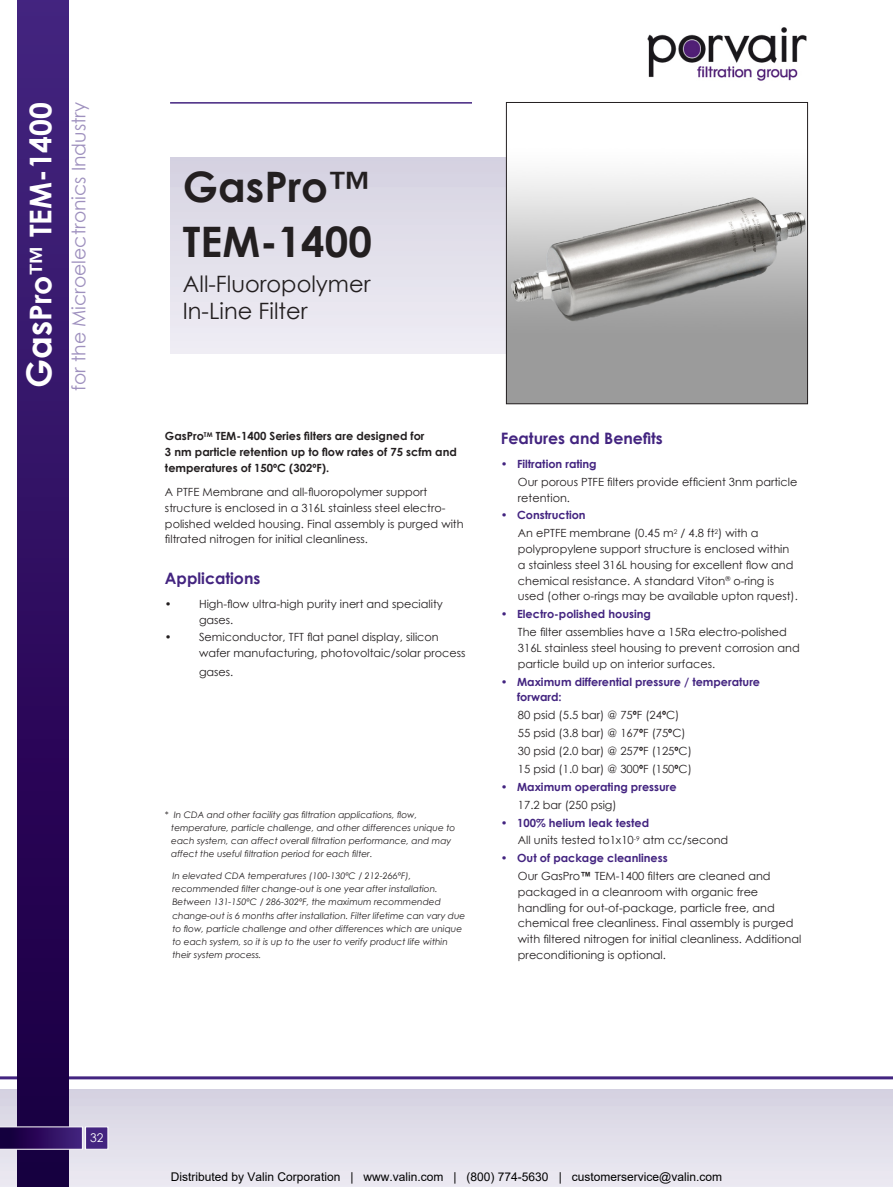
<style>
.page{position:relative;width:893px;height:1187px;background:#fff}
.page>*{position:absolute;margin:0;border:0;box-sizing:border-box;transform-origin:0 0}
.Product_Name{font:700 42px "Century Gothic";color:#231f20}
.t1{font:700 30px "Century Gothic";color:#fff}
.Product_Title_Header{font:22.5px "Century Gothic";color:#231f20}
.t2{font:18.75px "Century Gothic";color:#9e90be}
.Footnote{font:700 15.75px "Century Gothic";color:#432480}
.Sub_Header{font:700 15.75px "Century Gothic";color:#432480}
.t3{font:12px "Arial";color:#000}
.t4{font:12px "Century Gothic";color:#fff}
.Bulleted_Body_Text{font:11.25px/15.8px "Century Gothic";color:#231f20}
.Body_Text{font:11.25px/15.8px "Century Gothic";color:#231f20}
.Bulleted_Body_Text-2{font:700 11.25px/15.8px "Century Gothic";color:#432480}
.Body_Text-2{font:700 11.25px/15.8px "Century Gothic";color:#231f20}
.Footnote-2{font:italic 9px/13.2px "Century Gothic";color:#231f20}
.s1{font-size:34.5px}
.s2{font-weight:400}
.s3{font-weight:700}
.s4{font-family:"Arial";font-weight:700}
</style>
<div class="page">
<div style="left:0;top:1089px;width:893px;height:97px;background:linear-gradient(to right,#dfdce8,#e1dfea)"></div>
<div style="left:170px;top:157px;width:574px;height:196px;background:linear-gradient(to bottom,#d5d2e1,#efedf5)"></div>
<img style="left:508px;top:157px;width:298px;height:245px">
<div style="left:506px;top:102px;width:302px;height:302px;border:1px solid #231f20"></div>
<hr style="left:0;top:1076px;width:893px;height:3px;background:#432480">
<hr style="left:170px;top:102px;width:302px;height:2px;background:#432480">
<div style="left:17px;top:0;width:51px;height:1186px;background:linear-gradient(to bottom,#442480,#190040)"></div>
<img style="left:647px;top:27px;width:160px;height:54px">
<svg style="left:0;top:1126px;width:108px;height:23px;background:#432871"></svg>
<p class="t1" style="left:18px;top:388px;width:287px;rotate:-90deg"><span class="s1">Gas</span>Pro™ TEM-1400</p>
<p class="t2" style="left:66px;top:391px;width:290px;rotate:-90deg">for the Microelectronics Industry</p>
<p class="Product_Name" style="left:183px;top:154px;width:189px">GasPro™</p>
<p class="Product_Name" style="left:183px;top:209px;width:190px">TEM-1400</p>
<p class="Product_Title_Header" style="left:183px;top:268px;width:189px">All-Fluoropolymer</p>
<p class="Product_Title_Header" style="left:183px;top:295px;width:126px">In-Line Filter</p>
<p class="Body_Text-2" style="left:165px;top:428px;width:293px">GasPro<sup>TM</sup> TEM-1400 Series filters are designed for<br>3 nm particle retention up to flow rates of 75 scfm and temperatures of 150ºC (302ºF).</p>
<p class="Body_Text" style="left:165px;top:484px;width:300px">A PTFE Membrane and all-fluoropolymer support structure is enclosed in a 316L stainless steel electro&shy;polished welded housing. Final assembly is purged with filtrated nitrogen for initial cleanliness.</p>
<p class="Sub_Header" style="left:165px;top:566px;width:97px">Applications</p>
<p class="Bulleted_Body_Text" style="left:165px;top:595px;width:8px">•</p>
<p class="Bulleted_Body_Text" style="left:199px;top:595px;width:245px">High-flow ultra-high purity inert and speciality gases.</p>
<p class="Bulleted_Body_Text" style="left:165px;top:629px;width:8px">•</p>
<p class="Bulleted_Body_Text" style="left:199px;top:629px;width:268px">Semiconductor, TFT flat panel display, silicon wafer manufacturing, photovoltaic/solar process</p>
<p class="Bulleted_Body_Text" style="left:199px;top:664px;width:36px">gases.</p>
<p class="Footnote-2" style="left:171px;top:807px;width:285px;text-indent:-6px">* In CDA and other facility gas filtration applications, flow, temperature, particle challenge, and other differences unique to each system, can affect overall filtration performance, and may affect the useful filtration period for each filter.</p>
<p class="Footnote-2" style="left:172px;top:869px;width:294px">In elevated CDA temperatures (100-130ºC / 212-266ºF), recommended filter change-out is one year after installation.<br>Between 131-150ºC / 286-302ºF, the maximum recommended change-out is 6 months after installation. Filter lifetime can vary due to flow, particle challenge and other differences which are unique to each system, so it is up to the user to verify product life within their system process.</p>
<p class="Footnote" style="left:501px;top:426px;width:163px">Features and Benefits</p>
<p class="Bulleted_Body_Text-2" style="left:501px;top:455px;width:97px"><span class="s2">•</span> Filtration rating</p>
<p class="Bulleted_Body_Text" style="left:518px;top:473px;width:281px">Our porous PTFE filters provide efficient 3nm particle retention.</p>
<p class="Bulleted_Body_Text-2" style="left:501px;top:507px;width:86px"><span class="s2">•</span> Construction</p>
<p class="Bulleted_Body_Text" style="left:518px;top:525px;width:281px">An ePTFE membrane (0.45 m<sup>2</sup> / 4.8 ft<sup>2</sup>) with a polypropylene support structure is enclosed within a stainless steel 316L housing for excellent flow and chemical resistance. A standard Viton<sup>®</sup> o-ring is used (other o-rings may be available upton rquest).</p>
<p class="Bulleted_Body_Text-2" style="left:501px;top:605px;width:152px"><span class="s2">•</span> Electro-polished housing</p>
<p class="Bulleted_Body_Text" style="left:518px;top:624px;width:283px">The filter assemblies have a 15Ra electro-polished<br>316L stainless steel housing to prevent corrosion and particle build up on interior surfaces.</p>
<p class="Bulleted_Body_Text-2" style="left:517px;top:673px;width:245px;text-indent:-16px"><span class="s2">•</span> Maximum differential pressure / temperature forward:</p>
<p class="Bulleted_Body_Text" style="left:518px;top:707px;width:163px">80 psid (5.5 bar) @ 75<span class="s3">º</span>F (24<span class="s3">º</span>C)</p>
<p class="Bulleted_Body_Text" style="left:518px;top:725px;width:169px">55 psid (3.8 bar) @ 167<span class="s3">º</span>F (75<span class="s3">º</span>C)</p>
<p class="Bulleted_Body_Text" style="left:518px;top:742px;width:175px">30 psid (2.0 bar) @ 257<span class="s3">º</span>F (125<span class="s3">º</span>C)</p>
<p class="Bulleted_Body_Text" style="left:518px;top:760px;width:175px">15 psid (1.0 bar) @ 300<span class="s3">º</span>F (150<span class="s3">º</span>C)</p>
<p class="Bulleted_Body_Text-2" style="left:501px;top:778px;width:177px"><span class="s2">•</span> Maximum operating pressure</p>
<p class="Bulleted_Body_Text" style="left:518px;top:796px;width:100px">17.2 bar (250 psig)</p>
<p class="Bulleted_Body_Text-2" style="left:501px;top:814px;width:150px"><span class="s2">•</span> 100% helium leak tested</p>
<p class="Bulleted_Body_Text" style="left:518px;top:832px;width:212px">All units tested to1x10<sup>-9</sup> atm cc/second</p>
<p class="Bulleted_Body_Text-2" style="left:501px;top:849px;width:168px">• Out of package cleanliness</p>
<p class="Bulleted_Body_Text" style="left:518px;top:868px;width:285px">Our GasPro<span class="s4">™</span> TEM-1400 filters are cleaned and packaged in a cleanroom with organic free handling for out-of-package, particle free, and chemical free cleanliness. Final assembly is purged with filtered nitrogen for initial cleanliness. Additional preconditioning is optional.</p>
<p class="t4" style="left:90px;top:1129px;width:15px">32</p>
<p class="t3" style="left:171px;top:1168px;width:553px">Distributed by Valin Corporation | www.valin.com | (800) 774-5630 | customerservice@valin.com</p>
</div>
